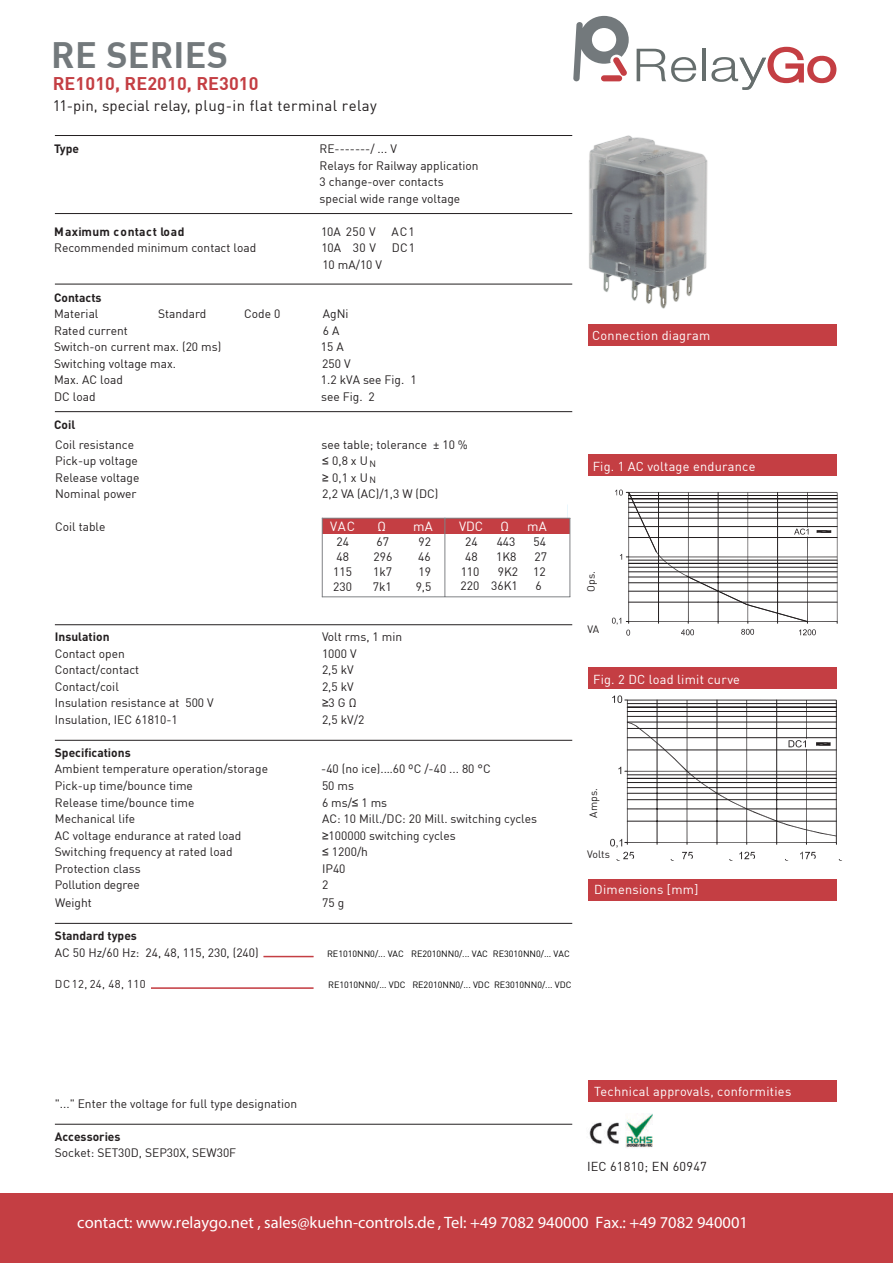
<style>
.page{position:relative;width:893px;height:1263px;background:#fff}
.page>*{position:absolute;margin:0;border:0;box-sizing:border-box;transform-origin:0 0}
.t1{font:36px "DIN Bold";letter-spacing:.005em;color:#73797c}
.t2{font:18px "DIN Bold";letter-spacing:.005em;color:#c43e43}
.t3{font:16.5px "Myriad Pro";color:#fff}
.t4{font:15px "DIN";letter-spacing:.025em;color:#231f20}
.t5{font:13.05px "DIN";color:#fff}
.t6{font:12.75px "DIN";letter-spacing:.02em;color:#fff}
.t7{font:12.75px "DIN";letter-spacing:.02em;color:#fff}
.t8{font:12.75px "DIN";letter-spacing:.02em;color:#231f20}
.t9{font:12px/16.5px "DIN";color:#231f20}
.t10{font:12px/16.5px "DIN";color:#231f20}
.t11{font:700 12px "DIN";color:#231f20}
.t12{font:12px "DIN";letter-spacing:-.02em;color:#231f20}
.t13{font:11.25px "DIN";color:#231f20}
.t14{font:10.5px "DIN";color:#231f20}
.t15{font:9px "DIN";color:#000001}
.s1{font-style:inherit}
.s2{font-family:"Arial"}
</style>
<div class="page">
<div style="left:0;top:1194px;width:893px;height:69px;background:#c43e43"></div>
<svg style="left:637px;top:49px;width:59px;height:33px"></svg>
<svg style="left:711px;top:46px;width:126px;height:44px"></svg>
<svg style="left:573px;top:16px;width:56px;height:65px"></svg>
<hr style="left:702px;top:49px;width:4px;height:32px;background:#666e6d">
<div style="left:588px;top:1080px;width:249px;height:22px;background:#c43e43"></div>
<div style="left:588px;top:879px;width:249px;height:21px;background:#c43e43"></div>
<div style="left:588px;top:325px;width:249px;height:21px;background:#c43e43"></div>
<img style="left:589px;top:1122px;width:30px;height:22px">
<img style="left:626px;top:1114px;width:27px;height:34px">
<div style="left:588px;top:667px;width:248px;height:21px;background:#c43e43"></div>
<div style="left:588px;top:454px;width:248px;height:21px;background:#c43e43"></div>
<svg style="left:612px;top:490px;width:226px;height:145px"></svg>
<svg style="left:610px;top:695px;width:232px;height:166px"></svg>
<div style="left:322px;top:518px;width:248px;height:16px;background:#c43e43"></div>
<hr style="left:444px;top:518px;width:1px;height:79px;background:#808285">
<hr style="left:322px;top:518px;width:248px;height:1px;background:#808285">
<hr style="left:322px;top:596px;width:248px;height:1px;background:#808285">
<hr style="left:322px;top:518px;width:1px;height:79px;background:#808285">
<hr style="left:570px;top:518px;width:1px;height:79px;background:#808285">
<hr style="left:55px;top:135px;width:517px;height:1px;background:#231f20">
<hr style="left:55px;top:213px;width:517px;height:1px;background:#231f20">
<hr style="left:55px;top:284px;width:517px;height:1px;background:#231f20">
<hr style="left:55px;top:411px;width:517px;height:1px;background:#231f20">
<hr style="left:55px;top:624px;width:517px;height:1px;background:#231f20">
<hr style="left:55px;top:740px;width:517px;height:1px;background:#231f20">
<hr style="left:55px;top:923px;width:517px;height:1px;background:#231f20">
<hr style="left:55px;top:1124px;width:517px;height:1px;background:#231f20">
<hr style="left:263px;top:956px;width:51px;height:1px;background:#c43e43">
<hr style="left:151px;top:987px;width:163px;height:2px;background:#c43e43">
<img style="left:563px;top:135px;width:145px;height:174px">
<h1 class="t1" style="left:51px;top:32px;width:178px">RE SERIES</h1>
<h2 class="t2" style="left:53px;top:72px;width:207px">RE1010, RE2010, RE3010</h2>
<p class="t4" style="left:53px;top:97px;width:326px">11-pin, special relay, plug-in flat terminal relay</p>
<p class="t11" style="left:54px;top:141px;width:26px">Type</p>
<p class="t10" style="left:320px;top:140px;width:161px">RE-------/ ... <span class="s1">V<br></span>Relays for Railway application<br>3 change-over contacts special wide range voltage</p>
<p class="t11" style="left:54px;top:224px;width:132px">M mi xa mu oc o ltca tn da</p>
<p class="t10" style="left:392px;top:223px;width:25px">AC1</p>
<p class="t10" style="left:321px;top:223px;width:56px">1 0 A V052</p>
<p class="t10" style="left:353px;top:239px;width:25px">03 V</p>
<p class="t10" style="left:54px;top:239px;width:204px">Recommended minimum contact load</p>
<p class="t10" style="left:392px;top:239px;width:25px">DC1</p>
<p class="t10" style="left:321px;top:239px;width:21px">10A</p>
<p class="t10" style="left:322px;top:256px;width:61px">10 mA/10 V</p>
<p class="t11" style="left:54px;top:290px;width:49px">Contacts</p>
<p class="t10" style="left:54px;top:305px;width:46px">Material</p>
<p class="t10" style="left:158px;top:305px;width:50px">Standard</p>
<p class="t10" style="left:244px;top:305px;width:38px">Code 0</p>
<p class="t10" style="left:323px;top:305px;width:27px">AgNi</p>
<p class="t10" style="left:54px;top:322px;width:75px">Rated current</p>
<p class="t10" style="left:323px;top:322px;width:18px">6 A</p>
<p class="t10" style="left:54px;top:338px;width:169px">Switch-on current max. (20 ms)<br>Switching voltage max.</p>
<p class="t10" style="left:321px;top:338px;width:24px">15 A</p>
<p class="t10" style="left:321px;top:371px;width:97px">1.2 kVA see Fig. 1 see Fig. 2</p>
<p class="t10" style="left:322px;top:355px;width:30px">250 V</p>
<p class="t10" style="left:54px;top:371px;width:70px">Max. AC load<br>DC load</p>
<p class="t11" style="left:54px;top:417px;width:23px">Coil</p>
<p class="t9" style="left:55px;top:436px;width:84px">Coil resistance<br>Pick-up voltage</p>
<p class="t9" style="left:322px;top:436px;width:148px">see table; tolerance ± 10 %</p>
<p class="t9" style="left:322px;top:452px;width:55px"><span class="s2">≤</span> 0,8 x U<sub>N</sub></p>
<p class="t9" style="left:55px;top:469px;width:86px">Release voltage</p>
<p class="t9" style="left:322px;top:469px;width:55px"><span class="s2">≥</span> 0,1 x U<sub>N</sub></p>
<p class="t9" style="left:55px;top:485px;width:83px">Nominal power</p>
<p class="t9" style="left:322px;top:485px;width:118px">2,2 VA (AC)/1,3 W (DC)</p>
<p class="t9" style="left:55px;top:518px;width:52px">Coil table</p>
<p class="t5" style="left:330px;top:518px;width:26px">AV C</p>
<p class="t5" style="left:377px;top:518px;width:10px">Ω</p>
<p class="t5" style="left:413px;top:518px;width:21px">mA</p>
<p class="t5" style="left:500px;top:518px;width:10px">Ω</p>
<p class="t5" style="left:527px;top:518px;width:21px">mA</p>
<p class="t9" style="left:337px;top:533px;width:14px">24</p>
<p class="t9" style="left:377px;top:533px;width:14px">67</p>
<p class="t9" style="left:337px;top:548px;width:14px">48</p>
<p class="t9" style="left:374px;top:548px;width:20px">296</p>
<p class="t9" style="left:418px;top:548px;width:14px">46</p>
<p class="t9" style="left:333px;top:563px;width:20px">115</p>
<p class="t9" style="left:373px;top:563px;width:20px">1k7</p>
<p class="t9" style="left:418px;top:563px;width:14px">19</p>
<p class="t9" style="left:333px;top:578px;width:20px">230</p>
<p class="t9" style="left:373px;top:578px;width:20px">7k1</p>
<p class="t9" style="left:416px;top:578px;width:17px">9,5</p>
<p class="t5" style="left:459px;top:518px;width:26px">VDC</p>
<p class="t9" style="left:465px;top:533px;width:14px">24</p>
<p class="t9" style="left:497px;top:533px;width:20px">443</p>
<p class="t9" style="left:533px;top:533px;width:14px">54</p>
<p class="t9" style="left:465px;top:548px;width:14px">48</p>
<p class="t9" style="left:496px;top:548px;width:22px">1K8</p>
<p class="t9" style="left:534px;top:548px;width:14px">27</p>
<p class="t9" style="left:461px;top:563px;width:20px">110</p>
<p class="t9" style="left:419px;top:533px;width:14px">92</p>
<p class="t9" style="left:461px;top:565px;width:87px;line-height:13.8px;text-indent:37px">9K2 12<br>220 36K1</p>
<p class="t9" style="left:536px;top:577px;width:8px">6</p>
<p class="t11" style="left:55px;top:629px;width:56px">Insulation</p>
<p class="t9" style="left:322px;top:629px;width:82px">Volt rms, 1 min</p>
<p class="t9" style="left:55px;top:645px;width:71px">Contact open</p>
<p class="t9" style="left:322px;top:645px;width:36px">1000 V</p>
<p class="t9" style="left:55px;top:662px;width:86px">Contact/contact</p>
<p class="t9" style="left:322px;top:662px;width:33px">2,5 kV</p>
<p class="t9" style="left:55px;top:678px;width:66px">Contact/coil</p>
<p class="t9" style="left:322px;top:678px;width:33px">2,5 kV</p>
<p class="t9" style="left:55px;top:695px;width:160px">Insulation resistance at 500 V</p>
<p class="t9" style="left:322px;top:695px;width:36px"><span class="s2">≥</span>3 G Ω</p>
<p class="t9" style="left:55px;top:711px;width:124px">Insulation, IEC 61810-1</p>
<p class="t9" style="left:322px;top:711px;width:44px">2,5 kV/2</p>
<p class="t11" style="left:55px;top:745px;width:77px">Specifications</p>
<p class="t9" style="left:55px;top:761px;width:215px">Ambient temperature operation/storage<br>Pick-up time/bounce time</p>
<p class="t9" style="left:321px;top:761px;width:171px">-40 (no ice).…60 ºC /-40 ... 80 °C</p>
<p class="t9" style="left:322px;top:777px;width:34px">50 ms</p>
<p class="t9" style="left:55px;top:794px;width:141px">Release time/bounce time</p>
<p class="t9" style="left:322px;top:794px;width:67px">6 ms/<span class="s2">≤</span> 1 ms</p>
<p class="t9" style="left:55px;top:810px;width:82px">Mechanical life</p>
<p class="t9" style="left:322px;top:810px;width:217px">AC: 10 Mill./DC: 20 Mill. switching cycles</p>
<p class="t9" style="left:55px;top:827px;width:188px">AC voltage endurance at rated load</p>
<p class="t9" style="left:322px;top:827px;width:135px"><span class="s2">≥</span> 100000 switching cycles</p>
<p class="t9" style="left:55px;top:843px;width:179px">Switching frequency at rated load</p>
<p class="t9" style="left:322px;top:843px;width:48px"><span class="s2">≤</span> 1200/h</p>
<p class="t9" style="left:55px;top:860px;width:87px">Protection class</p>
<p class="t9" style="left:322px;top:860px;width:25px">IP40</p>
<p class="t12" style="left:55px;top:877px;width:86px">Pollution degree</p>
<p class="t9" style="left:322px;top:876px;width:8px">2</p>
<p class="t11" style="left:55px;top:928px;width:84px">Standard types</p>
<p class="t9" style="left:55px;top:944px;width:205px">AC 50 Hz/60 Hz: 24, 48, 115, 230, (240)</p>
<p class="t15" style="left:327px;top:948px;width:78px">RE1010NN0/... VAC</p>
<p class="t13" style="left:55px;top:977px;width:92px">D C , 21 011, 84, 42</p>
<p class="t9" style="left:55px;top:894px;width:38px">Weight</p>
<p class="t9" style="left:322px;top:894px;width:24px">75 g</p>
<p class="t15" style="left:411px;top:948px;width:160px">RE2010NN0/... VAC RE3010NN0/... VAC</p>
<p class="t15" style="left:328px;top:979px;width:245px">RE1010NN0/... VDC RE2010NN0/... VDC RE3010NN0/... VDC</p>
<p class="t6" style="left:592px;top:328px;width:120px">Connection diagram</p>
<p class="t7" style="left:593px;top:458px;width:164px">Fig. 1 AC voltage endurance</p>
<p class="t14" style="left:584px;top:592px;width:22px;rotate:-90deg">Ops.</p>
<p class="t14" style="left:587px;top:623px;width:13px">VA</p>
<p class="t7" style="left:593px;top:672px;width:148px">Fig. 2 DC load limit curve</p>
<p class="t14" style="left:587px;top:817px;width:31px;rotate:-90deg">Amps.</p>
<p class="t14" style="left:587px;top:847px;width:24px">Volts</p>
<p class="t6" style="left:594px;top:881px;width:106px">Dimensions [mm]</p>
<p class="t9" style="left:55px;top:1095px;width:244px">"..." Enter the voltage for full type designation</p>
<p class="t11" style="left:55px;top:1129px;width:67px">Accessories</p>
<p class="t9" style="left:55px;top:1144px;width:183px">Socket: SET30D, SEP30X, SEW30F</p>
<p class="t6" style="left:594px;top:1083px;width:199px">Technical approvals, conformities</p>
<p class="t8" style="left:587px;top:1158px;width:121px">IEC 61810; EN 60947</p>
<h3 class="t3" style="left:77px;top:1213px;width:672px">contact: www.relaygo.net , sales@kuehn-controls.de , Tel: +49 7082 940000 Fax.: +49 7082 940001</h3>
</div>
